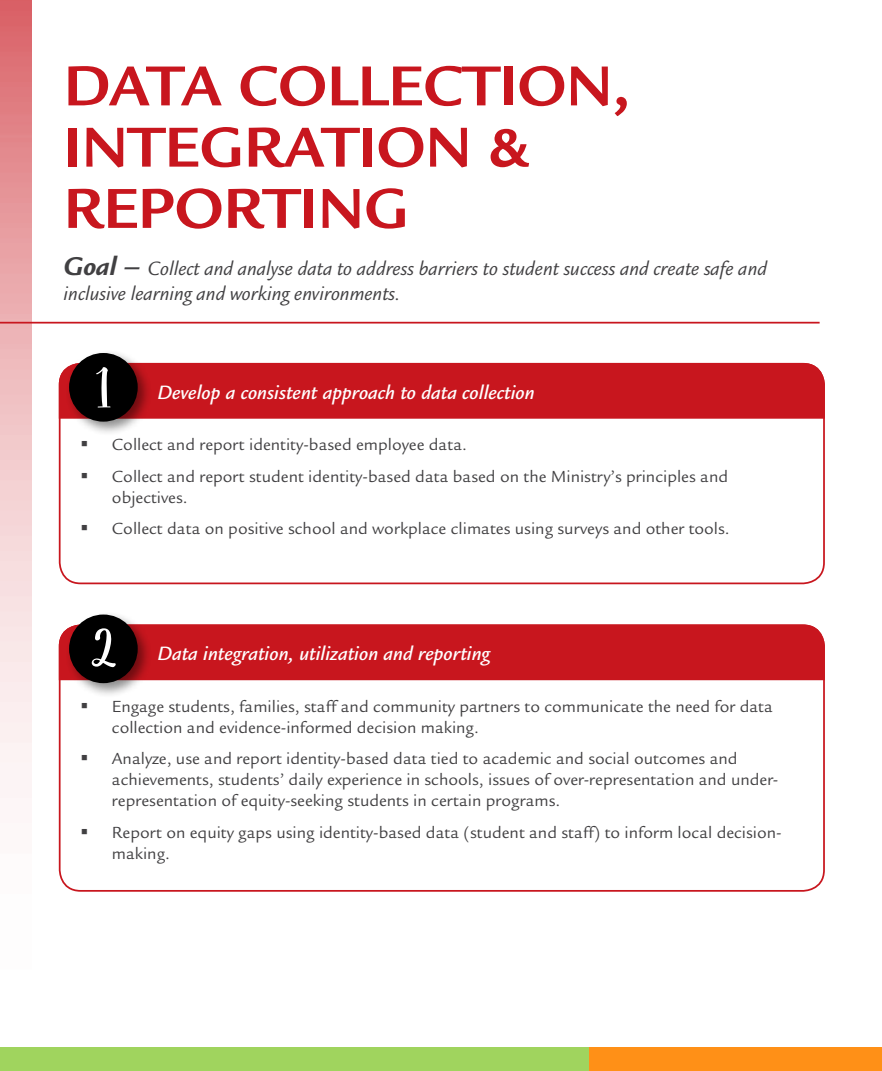
<style>
.page{position:relative;width:882px;height:1071px;background:#fff}
.page>*{position:absolute;margin:0;border:0;box-sizing:border-box;transform-origin:0 0}
.t1{font:700 61.25px/61.2px "Legacy Sans Std";color:#c8161e}
.t2{font:italic 21px/25.2px "Legacy Sans Std";color:#414042}
.t3{font:italic 500 21px "Legacy Sans Std";color:#fff}
.t4{font:17.5px/21px "Legacy Sans Std";color:#414042}
.s1{font-weight:700;font-size:28px}
</style>
<div class="page">
<div style="left:58px;top:362px;width:764px;height:58px;background:#c8161e"></div>
<div style="left:59px;top:363px;width:766px;height:221px;border:2px solid #c8161e;border-radius:21px"></div>
<div style="left:66px;top:350px;width:87px;height:87px;background:#000;opacity:.45"></div>
<div style="left:70px;top:354px;width:67px;height:67px;background:#000;border-radius:50%"></div>
<div style="left:69px;top:353px;width:69px;height:69px;border:2px solid #000;border-radius:50%"></div>
<svg style="left:96px;top:367px;width:14px;height:41px"></svg>
<svg style="left:0;top:0;width:32px;height:798px;background:#eeb9bb"></svg>
<div style="left:0;top:1047px;width:590px;height:24px;background:#a0d45e"></div>
<div style="left:590px;top:1047px;width:292px;height:24px;background:#ff9017"></div>
<hr style="left:0;top:322px;width:820px;height:2px;background:#c8161e">
<div style="left:58px;top:627px;width:764px;height:54px;background:#c8161e"></div>
<div style="left:59px;top:624px;width:766px;height:268px;border:2px solid #c8161e;border-radius:21px"></div>
<div style="left:66px;top:611px;width:87px;height:87px;background:#000;opacity:.45"></div>
<div style="left:70px;top:615px;width:67px;height:67px;background:#000;border-radius:50%"></div>
<div style="left:69px;top:615px;width:69px;height:68px;border:2px solid #000;border-radius:50%"></div>
<svg style="left:92px;top:628px;width:24px;height:39px"></svg>
<h1 class="t1" style="left:64px;top:56px;width:568px">DATA COLLECTION,<br>INTEGRATION &amp;<br>REPORTING</h1>
<p class="t2" style="left:64px;top:256px;width:705px"><span class="s1">Goal –</span> Collect and analyse data to address barriers to student success and create safe and inclusive learning and working environments.</p>
<p class="t3" style="left:157px;top:380px;width:379px">Develop a consistent approach to data collection</p>
<p class="t4" style="left:80px;top:434px;width:388px">▪ Collect and report identity-based employee data.</p>
<p class="t4" style="left:112px;top:466px;width:618px;text-indent:-32px">▪ Collect and report student identity-based data based on the Ministry’s principles and objectives.</p>
<p class="t4" style="left:80px;top:518px;width:651px">▪ Collect data on positive school and workplace climates using surveys and other tools.</p>
<p class="t3" style="left:157px;top:642px;width:334px">Data integration, utilization and reporting</p>
<p class="t4" style="left:112px;top:696px;width:662px;text-indent:-32px">▪ Engage students, families, staff and community partners to communicate the need for data collection and evidence-informed decision making.</p>
<p class="t4" style="left:112px;top:749px;width:668px;text-indent:-32px">▪ Analyze, use and report identity-based data tied to academic and social outcomes and achievements, students’ daily experience in schools, issues of over-representation and under&shy;representation of equity-seeking students in certain programs.</p>
<p class="t4" style="left:112px;top:822px;width:671px;text-indent:-32px">▪ Report on equity gaps using identity-based data (student and staff) to inform local decision&shy;making.</p>
</div>
